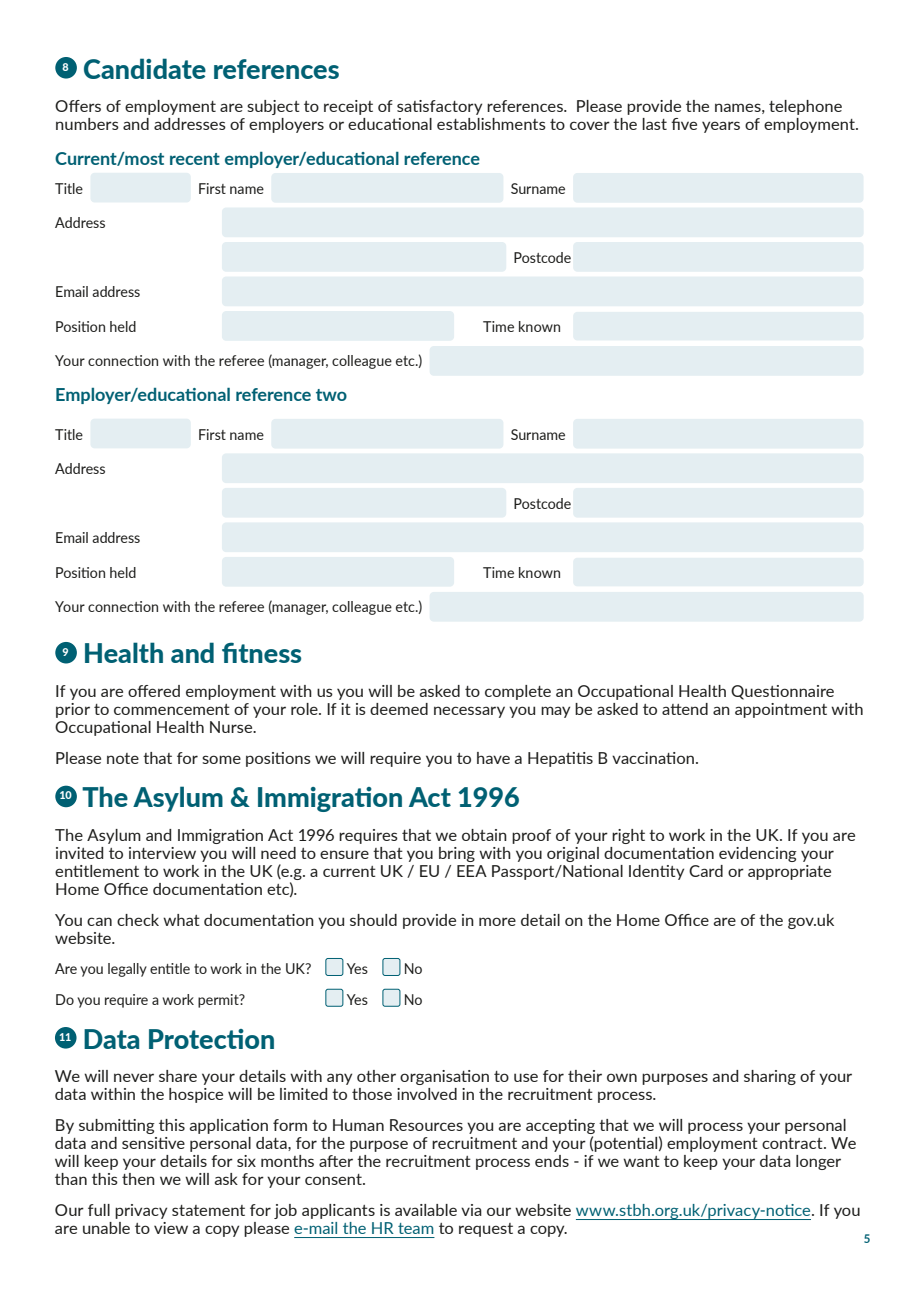
<style>
.page{position:relative;width:919px;height:1289px;background:#fff}
.page>*{position:absolute;margin:0;border:0;box-sizing:border-box;transform-origin:0 0}
.Paragraph_Style_2{font:800 27px "Lato";color:#006073}
.Paragraph_Style_1{font:700 18px "Lato";color:#006073}
.Main_body{font:16.5px/18px "Lato";color:#1d1d1b}
.t1{font:15px "Lato";color:#1d1d1b;scale:.95 1}
.t2{font:700 12px "Lato";color:#006073;scale:.95 1}
.Paragraph_Style_2-2{font:800 10.8px "Lato";color:#fff}
.s1{color:#006073}
</style>
<div class="page">
<div style="left:55px;top:57px;width:22px;height:22px;background:#006073;border-radius:50%"></div>
<div style="left:55px;top:785px;width:22px;height:22px;background:#006073;border-radius:50%"></div>
<div style="left:326px;top:958px;width:17px;height:17px;background:#e4eef2;border-radius:2px"></div>
<div style="left:325px;top:958px;width:18px;height:17px;border:1px solid #006073;border-radius:2px"></div>
<div style="left:383px;top:958px;width:17px;height:17px;background:#e4eef2;border-radius:2px"></div>
<div style="left:382px;top:958px;width:18px;height:17px;border:1px solid #006073;border-radius:2px"></div>
<div style="left:326px;top:989px;width:17px;height:17px;background:#e4eef2;border-radius:2px"></div>
<div style="left:325px;top:988px;width:18px;height:18px;border:1px solid #006073;border-radius:2px"></div>
<div style="left:383px;top:989px;width:17px;height:17px;background:#e4eef2;border-radius:2px"></div>
<div style="left:382px;top:988px;width:18px;height:18px;border:1px solid #006073;border-radius:2px"></div>
<div style="left:55px;top:642px;width:22px;height:21px;background:#006073;border-radius:50%"></div>
<div style="left:90px;top:173px;width:101px;height:29px;background:#e4eef2;border-radius:4px"></div>
<div style="left:271px;top:173px;width:232px;height:30px;background:#e4eef2;border-radius:4px"></div>
<div style="left:573px;top:173px;width:290px;height:30px;background:#e4eef2;border-radius:4px"></div>
<div style="left:222px;top:207px;width:641px;height:30px;background:#e4eef2;border-radius:4px"></div>
<div style="left:222px;top:242px;width:284px;height:30px;background:#e4eef2;border-radius:4px"></div>
<div style="left:573px;top:242px;width:290px;height:30px;background:#e4eef2;border-radius:4px"></div>
<div style="left:222px;top:276px;width:641px;height:30px;background:#e4eef2;border-radius:4px"></div>
<div style="left:222px;top:311px;width:232px;height:30px;background:#e4eef2;border-radius:4px"></div>
<div style="left:573px;top:312px;width:290px;height:28px;background:#e4eef2;border-radius:4px"></div>
<div style="left:429px;top:346px;width:434px;height:30px;background:#e4eef2;border-radius:4px"></div>
<div style="left:90px;top:418px;width:101px;height:30px;background:#e4eef2;border-radius:4px"></div>
<div style="left:271px;top:419px;width:232px;height:29px;background:#e4eef2;border-radius:4px"></div>
<div style="left:573px;top:419px;width:290px;height:29px;background:#e4eef2;border-radius:4px"></div>
<div style="left:222px;top:453px;width:641px;height:30px;background:#e4eef2;border-radius:4px"></div>
<div style="left:222px;top:488px;width:284px;height:29px;background:#e4eef2;border-radius:4px"></div>
<div style="left:573px;top:488px;width:290px;height:29px;background:#e4eef2;border-radius:4px"></div>
<div style="left:222px;top:522px;width:641px;height:30px;background:#e4eef2;border-radius:4px"></div>
<div style="left:222px;top:557px;width:232px;height:29px;background:#e4eef2;border-radius:4px"></div>
<div style="left:573px;top:557px;width:290px;height:29px;background:#e4eef2;border-radius:4px"></div>
<div style="left:429px;top:592px;width:434px;height:29px;background:#e4eef2;border-radius:4px"></div>
<hr style="left:576px;top:1219px;width:235px;height:1px;background:#006073">
<hr style="left:294px;top:1237px;width:140px;height:1px;background:#006073">
<div style="left:55px;top:1026px;width:21px;height:22px;background:#006073;border-radius:50%"></div>
<p class="Paragraph_Style_2-2" style="left:62px;top:59px;width:8px">8</p>
<p class="Paragraph_Style_2" style="left:83px;top:49px;width:258px">Candidate references</p>
<p class="Main_body" style="left:55px;top:96px;width:805px">Offers of employment are subject to receipt of satisfactory references. Please provide the names, telephone numbers and addresses of employers or educational establishments to cover the last five years of employment.</p>
<p class="Paragraph_Style_1" style="left:55px;top:145px;width:426px">Current/most recent employer/educational reference</p>
<p class="t1" style="left:55px;top:177px;width:31px">Title</p>
<p class="t1" style="left:198px;top:177px;width:71px">First name</p>
<p class="t1" style="left:510px;top:177px;width:59px">Surname</p>
<p class="t1" style="left:55px;top:212px;width:54px">Address</p>
<p class="t1" style="left:513px;top:246px;width:62px">Postcode</p>
<p class="t1" style="left:55px;top:281px;width:91px">Email address</p>
<p class="t1" style="left:55px;top:315px;width:87px">Position held</p>
<p class="t1" style="left:483px;top:315px;width:83px">Time known</p>
<p class="t1" style="left:55px;top:350px;width:388px">Your connection with the referee (manager, colleague etc.)</p>
<p class="Paragraph_Style_1" style="left:55px;top:381px;width:293px">Employer/educational reference two</p>
<p class="t1" style="left:55px;top:423px;width:31px">Title</p>
<p class="t1" style="left:198px;top:423px;width:71px">First name</p>
<p class="t1" style="left:510px;top:423px;width:59px">Surname</p>
<p class="t1" style="left:55px;top:458px;width:54px">Address</p>
<p class="t1" style="left:513px;top:492px;width:62px">Postcode</p>
<p class="t1" style="left:55px;top:527px;width:91px">Email address</p>
<p class="t1" style="left:55px;top:561px;width:87px">Position held</p>
<p class="t1" style="left:483px;top:561px;width:83px">Time known</p>
<p class="t1" style="left:55px;top:596px;width:388px">Your connection with the referee (manager, colleague etc.)</p>
<p class="Paragraph_Style_2-2" style="left:62px;top:643px;width:8px">9</p>
<p class="Paragraph_Style_2" style="left:83px;top:633px;width:220px">Health and fitness</p>
<p class="Main_body" style="left:55px;top:681px;width:809px">If you are offered employment with us you will be asked to complete an Occupational Health Questionnaire prior to commencement of your role. If it is deemed necessary you may be asked to attend an appointment with<br>Occupational Health Nurse.</p>
<p class="Main_body" style="left:55px;top:748px;width:645px">Please note that for some positions we will require you to have a Hepatitis B vaccination.</p>
<p class="Paragraph_Style_2-2" style="left:59px;top:787px;width:14px">10</p>
<p class="Paragraph_Style_2" style="left:82px;top:777px;width:439px">The Asylum &amp; Immigration Act 1996</p>
<p class="Main_body" style="left:55px;top:825px;width:801px">The Asylum and Immigration Act 1996 requires that we obtain proof of your right to work in the UK. If you are invited to interview you will need to ensure that you bring with you original documentation evidencing your entitlement to work in the UK (e.g. a current UK / EU / EEA Passport/National Identity Card or appropriate Home Office documentation etc).</p>
<p class="Main_body" style="left:55px;top:909px;width:780px">You can check what documentation you should provide in more detail on the Home Office are of the gov.uk website.</p>
<p class="t1" style="left:55px;top:958px;width:271px">Are you legally entitle to work in the UK?</p>
<p class="t1" style="left:347px;top:958px;width:24px">Yes</p>
<p class="t1" style="left:404px;top:958px;width:21px">No</p>
<p class="t1" style="left:55px;top:988px;width:201px">Do you require a work permit?</p>
<p class="t1" style="left:347px;top:988px;width:24px">Yes</p>
<p class="t1" style="left:404px;top:988px;width:21px">No</p>
<p class="Paragraph_Style_2-2" style="left:59px;top:1028px;width:14px">11</p>
<p class="Paragraph_Style_2" style="left:83px;top:1018px;width:194px">Data Protection</p>
<p class="Main_body" style="left:55px;top:1066px;width:798px">We will never share your details with any other organisation to use for their own purposes and sharing of your data within the hospice will be limited to those involved in the recruitment process.</p>
<p class="Main_body" style="left:55px;top:1115px;width:802px">By submitting this application form to Human Resources you are accepting that we will process your personal data and sensitive personal data, for the purpose of recruitment and your (potential) employment contract. We will keep your details for six months after the recruitment process ends - if we want to keep your data longer than this then we will ask for your consent.</p>
<p class="Main_body" style="left:55px;top:1199px;width:807px">Our full privacy statement for job applicants is available via our website <span class="s1">www.stbh.org.uk/privacy-notice</span>. If you are unable to view a copy please <span class="s1">e-mail the HR team</span> to request a copy.</p>
<p class="t2" style="left:863px;top:1230px;width:8px">5</p>
</div>
